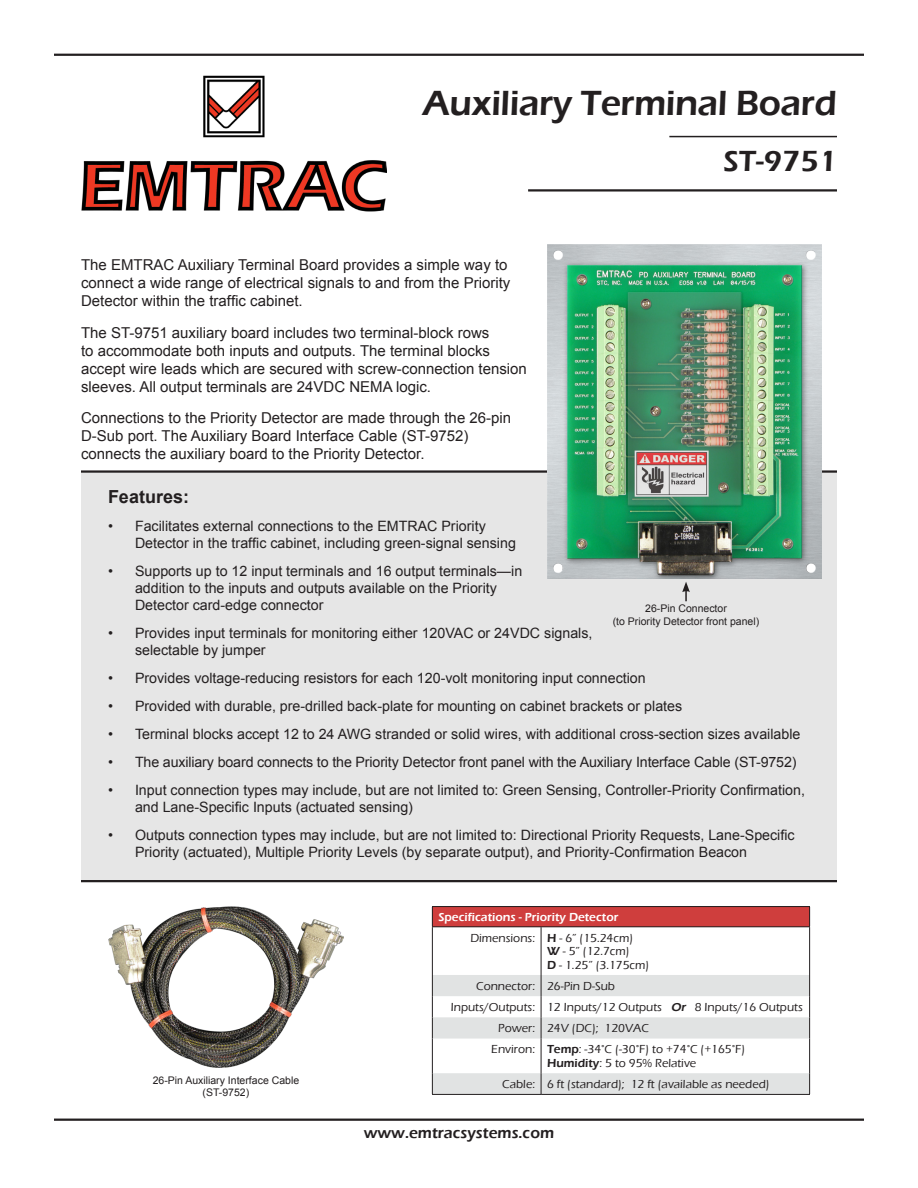
<style>
.page{position:relative;width:918px;height:1188px;background:#fff}
.page>*{position:absolute;margin:0;border:0;box-sizing:border-box;transform-origin:0 0}
.t1{font:600 36px "Eras ITC";letter-spacing:-.01em;color:#231f20}
.t2{font:600 30px "Eras ITC";color:#231f20}
.t3{font:700 18px "Arial";color:#231f20}
.t4{font:600 15.75px "Eras ITC";color:#231f20}
.t5{font:15px/18px "Arial";color:#231f20}
.t6{font:14.25px/17.1px "Arial";color:#231f20}
.t7{font:500 12px "Eras ITC";color:#231f20}
.t8{font:600 12px "Eras ITC";color:#fff}
.t9{font:10.5px "Arial";color:#231f20}
.s1{font-weight:600}
</style>
<div class="page">
<div style="left:81px;top:472px;width:756px;height:409px;background:#e6e6e6"></div>
<hr style="left:54px;top:54px;width:810px;height:2px;background:#231f20">
<hr style="left:54px;top:1119px;width:810px;height:2px;background:#231f20">
<hr style="left:81px;top:470px;width:756px;height:3px;background:#231f20">
<hr style="left:81px;top:880px;width:756px;height:2px;background:#231f20">
<hr style="left:669px;top:136px;width:168px;height:1px;background:#231f20">
<hr style="left:528px;top:189px;width:309px;height:3px;background:#231f20">
<img style="left:81px;top:75px;width:306px;height:136px">
<svg style="left:682px;top:582px;width:8px;height:19px"></svg>
<img style="left:548px;top:244px;width:274px;height:335px">
<div style="left:432px;top:907px;width:378px;height:20px;background:#cf3e3d"></div>
<svg style="left:433px;top:975px;width:376px;height:119px;fill:#e1e3e3"></svg>
<svg style="left:809px;top:907px;width:1px;height:19px"></svg>
<hr style="left:432px;top:927px;width:1px;height:48px;background:#231f20">
<hr style="left:541px;top:927px;width:1px;height:48px;background:#231f20">
<hr style="left:809px;top:927px;width:1px;height:48px;background:#231f20">
<svg style="left:432px;top:975px;width:1px;height:64px"></svg>
<svg style="left:541px;top:975px;width:1px;height:64px"></svg>
<svg style="left:809px;top:975px;width:1px;height:64px"></svg>
<hr style="left:432px;top:1039px;width:1px;height:34px;background:#231f20">
<hr style="left:541px;top:1039px;width:1px;height:34px;background:#231f20">
<hr style="left:809px;top:1039px;width:1px;height:34px;background:#231f20">
<svg style="left:432px;top:1073px;width:1px;height:21px"></svg>
<svg style="left:541px;top:1073px;width:1px;height:21px"></svg>
<svg style="left:809px;top:1073px;width:1px;height:21px"></svg>
<hr style="left:432px;top:1094px;width:109px;height:1px;background:#231f20">
<hr style="left:541px;top:1094px;width:269px;height:1px;background:#231f20">
<hr style="left:432px;top:906px;width:109px;height:1px;background:#231f20">
<svg style="left:432px;top:907px;width:1px;height:19px"></svg>
<hr style="left:541px;top:906px;width:269px;height:1px;background:#231f20">
<hr style="left:432px;top:926px;width:109px;height:1px;background:#231f20">
<hr style="left:541px;top:926px;width:269px;height:1px;background:#231f20">
<img style="left:108px;top:906px;width:235px;height:162px">
<p class="t1" style="left:423px;top:82px;width:416px">Auxiliary Terminal Board</p>
<p class="t2" style="left:723px;top:144px;width:115px">ST-9751</p>
<p class="t5" style="left:81px;top:256px;width:431px">The EMTRAC Auxiliary Terminal Board provides a simple way to connect a wide range of electrical signals to and from the Priority<br>Detector within the traffic cabinet.</p>
<p class="t5" style="left:81px;top:323px;width:447px">The ST-9751 auxiliary board includes two terminal-block rows<br>to accommodate both inputs and outputs. The terminal blocks accept wire leads which are secured with screw-connection tension sleeves. All output terminals are 24VDC NEMA logic.</p>
<p class="t5" style="left:81px;top:409px;width:432px">Connections to the Priority Detector are made through the 26-pin<br>D-Sub port. The Auxiliary Board Interface Cable (ST-9752) connects the auxiliary board to the Priority Detector.</p>
<p class="t3" style="left:108px;top:485px;width:83px">Features:</p>
<p class="t6" style="left:135px;top:518px;width:382px;text-indent:-27px">• Facilitates external connections to the EMTRAC Priority<br>Detector in the traffic cabinet, including green-signal sensing</p>
<p class="t6" style="left:135px;top:563px;width:389px;text-indent:-27px">• Supports up to 12 input terminals and 16 output terminals—in addition to the inputs and outputs available on the Priority<br>Detector card-edge connector</p>
<p class="t6" style="left:135px;top:625px;width:459px;text-indent:-27px">• Provides input terminals for monitoring either 120VAC or 24VDC signals, selectable by jumper</p>
<p class="t6" style="left:108px;top:670px;width:539px">• Provides voltage-reducing resistors for each 120-volt monitoring input connection</p>
<p class="t6" style="left:108px;top:698px;width:576px">• Provided with durable, pre-drilled back-plate for mounting on cabinet brackets or plates</p>
<p class="t6" style="left:108px;top:726px;width:694px">• Terminal blocks accept 12 to 24 AWG stranded or solid wires, with additional cross-section sizes available</p>
<p class="t6" style="left:108px;top:753px;width:690px">• The auxiliary board connects to the Priority Detector front panel with the Auxiliary Interface Cable (ST-9752)</p>
<p class="t6" style="left:135px;top:781px;width:672px;text-indent:-27px">• Input connection types may include, but are not limited to: Green Sensing, Controller-Priority Confirmation, and Lane-Specific Inputs (actuated sensing)</p>
<p class="t6" style="left:135px;top:826px;width:661px;text-indent:-27px">• Outputs connection types may include, but are not limited to: Directional Priority Requests, Lane-Specific<br>Priority (actuated), Multiple Priority Levels (by separate output), and Priority-Confirmation Beacon</p>
<p class="t9" style="left:645px;top:601px;width:83px">26-Pin Connector</p>
<p class="t9" style="left:613px;top:614px;width:148px">(to Priority Detector front panel)</p>
<p class="t9" style="left:153px;top:1073px;width:148px">26-Pin Auxiliary Interface Cable</p>
<p class="t9" style="left:203px;top:1086px;width:48px">(ST-9752)</p>
<p class="t8" style="left:438px;top:910px;width:182px">Specifications - Priority Detector</p>
<p class="t7" style="left:470px;top:931px;width:66px">Dimensions:</p>
<p class="t7" style="left:547px;top:931px;width:88px"><span class="s1">H</span> - 6” (15.24cm)</p>
<p class="t7" style="left:547px;top:944px;width:84px"><span class="s1">W</span> - 5” (12.7cm)</p>
<p class="t7" style="left:547px;top:958px;width:104px"><span class="s1">D</span> - 1.25” (3.175cm)</p>
<p class="t7" style="left:476px;top:979px;width:60px">Connector:</p>
<p class="t7" style="left:547px;top:979px;width:69px">26-Pin D-Sub</p>
<p class="t7" style="left:451px;top:1000px;width:86px">Inputs/Outputs:</p>
<p class="t7" style="left:547px;top:1000px;width:257px">12 Inputs/12 Outputs <span class="s1">Or</span> 8 Inputs/16 Outputs</p>
<p class="t7" style="left:498px;top:1021px;width:38px">Power:</p>
<p class="t7" style="left:547px;top:1021px;width:103px">24V (DC); 120VAC</p>
<p class="t7" style="left:491px;top:1043px;width:45px">Environ:</p>
<p class="t7" style="left:547px;top:1043px;width:200px"><span class="s1">Temp</span>: -34°C (-30°F) to +74°C (+165°F)</p>
<p class="t7" style="left:547px;top:1056px;width:151px"><span class="s1">Humidity</span>: 5 to 95% Relative</p>
<p class="t7" style="left:502px;top:1077px;width:34px">Cable:</p>
<p class="t7" style="left:547px;top:1077px;width:224px">6 ft (standard); 12 ft (available as needed)</p>
<p class="t4" style="left:364px;top:1123px;width:192px">www.emtracsystems.com</p>
</div>
